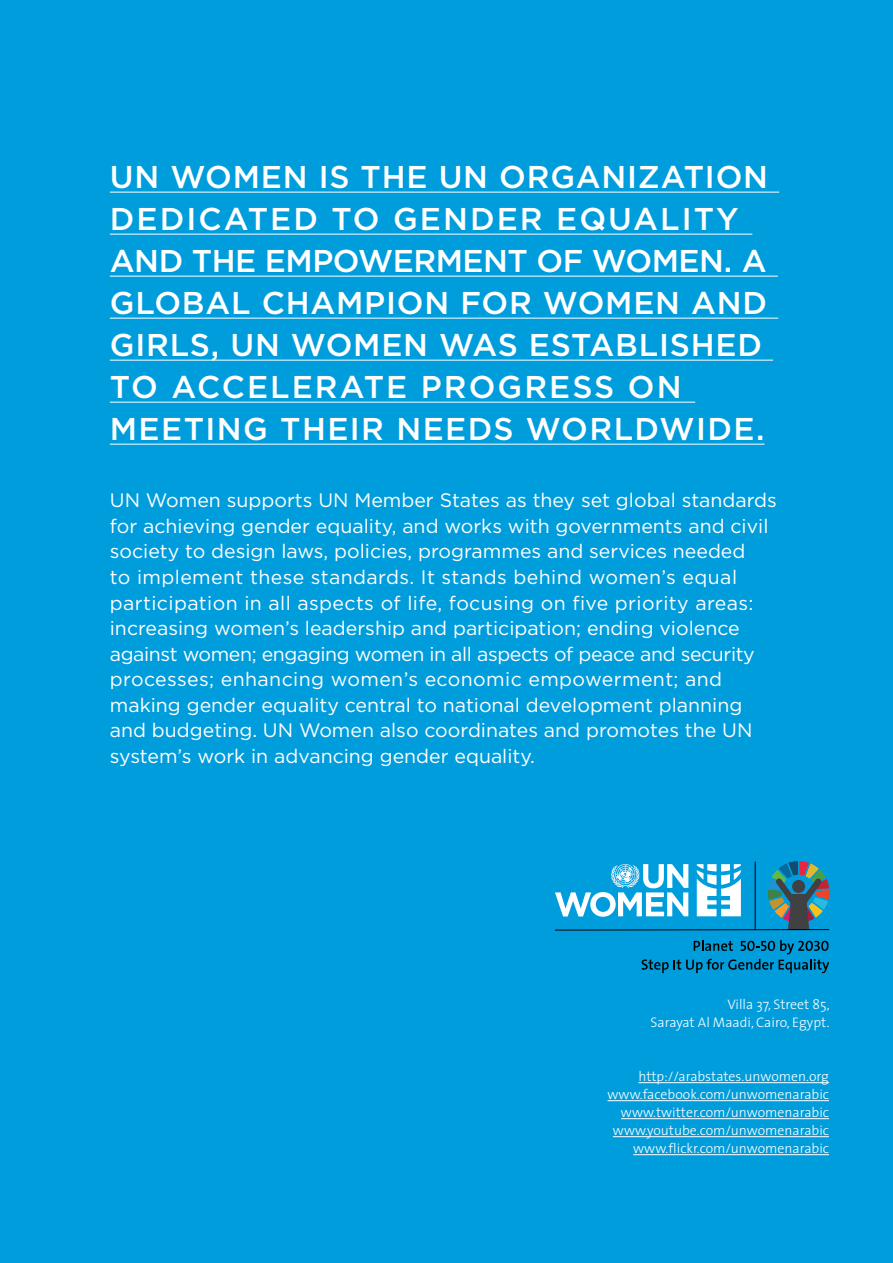
<style>
.page{position:relative;width:893px;height:1263px;background:#009ddc}
.page>*{position:absolute;margin:0;border:0;box-sizing:border-box;transform-origin:0 0}
.t1{font:500 31.5px/42px "Gotham";letter-spacing:.025em;color:#fff}
.t2{font:19.5px/25.5px "Gotham";color:#fff}
.t3{font:300 13.8px/18px "The Sans";color:#fff;text-align:right}
</style>
<div class="page">
<hr style="left:110px;top:192px;width:669px;height:1px;background:#fff">
<hr style="left:110px;top:234px;width:642px;height:1px;background:#fff">
<hr style="left:110px;top:276px;width:668px;height:1px;background:#fff">
<hr style="left:110px;top:318px;width:668px;height:1px;background:#fff">
<hr style="left:110px;top:360px;width:663px;height:1px;background:#fff">
<hr style="left:110px;top:402px;width:585px;height:1px;background:#fff">
<hr style="left:110px;top:444px;width:654px;height:1px;background:#fff">
<hr style="left:638px;top:1082px;width:191px;height:1px;background:#fff">
<hr style="left:607px;top:1100px;width:222px;height:1px;background:#fff">
<hr style="left:621px;top:1118px;width:208px;height:1px;background:#fff">
<hr style="left:613px;top:1136px;width:216px;height:1px;background:#fff">
<hr style="left:633px;top:1154px;width:196px;height:1px;background:#fff">
<svg style="left:642px;top:940px;width:187px;height:33px"></svg>
<svg style="left:555px;top:861px;width:275px;height:70px"></svg>
<h1 class="t1" style="left:110px;top:155px;width:660px">UN WOMEN IS THE UN ORGANIZATION<br>DEDICATED TO GENDER EQUALITY<br>AND THE EMPOWERMENT OF WOMEN. A<br>GLOBAL CHAMPION FOR WOMEN AND<br>GIRLS, UN WOMEN WAS ESTABLISHED<br>TO ACCELERATE PROGRESS ON<br>MEETING THEIR NEEDS WORLDWIDE.</h1>
<p class="t2" style="left:110px;top:487px;width:669px">UN Women supports UN Member States as they set global standards for achieving gender equality, and works with governments and civil society to design laws, policies, programmes and services needed<br>to implement these standards. It stands behind women’s equal participation in all aspects of life, focusing on five priority areas: increasing women’s leadership and participation; ending violence against women; engaging women in all aspects of peace and security processes; enhancing women’s economic empowerment; and making gender equality central to national development planning and budgeting. UN Women also coordinates and promotes the UN system’s work in advancing gender equality.</p>
<p class="t3" style="left:651px;top:994px;width:181px">Villa 37, Street 85,<br>Sarayat Al Maadi, Cairo, Egypt.</p>
<p class="t3" style="left:607px;top:1066px;width:223px">http://arabstates.unwomen.org www.facebook.com/unwomenarabic www.twitter.com/unwomenarabic www.youtube.com/unwomenarabic www.flickr.com/unwomenarabic</p>
</div>
